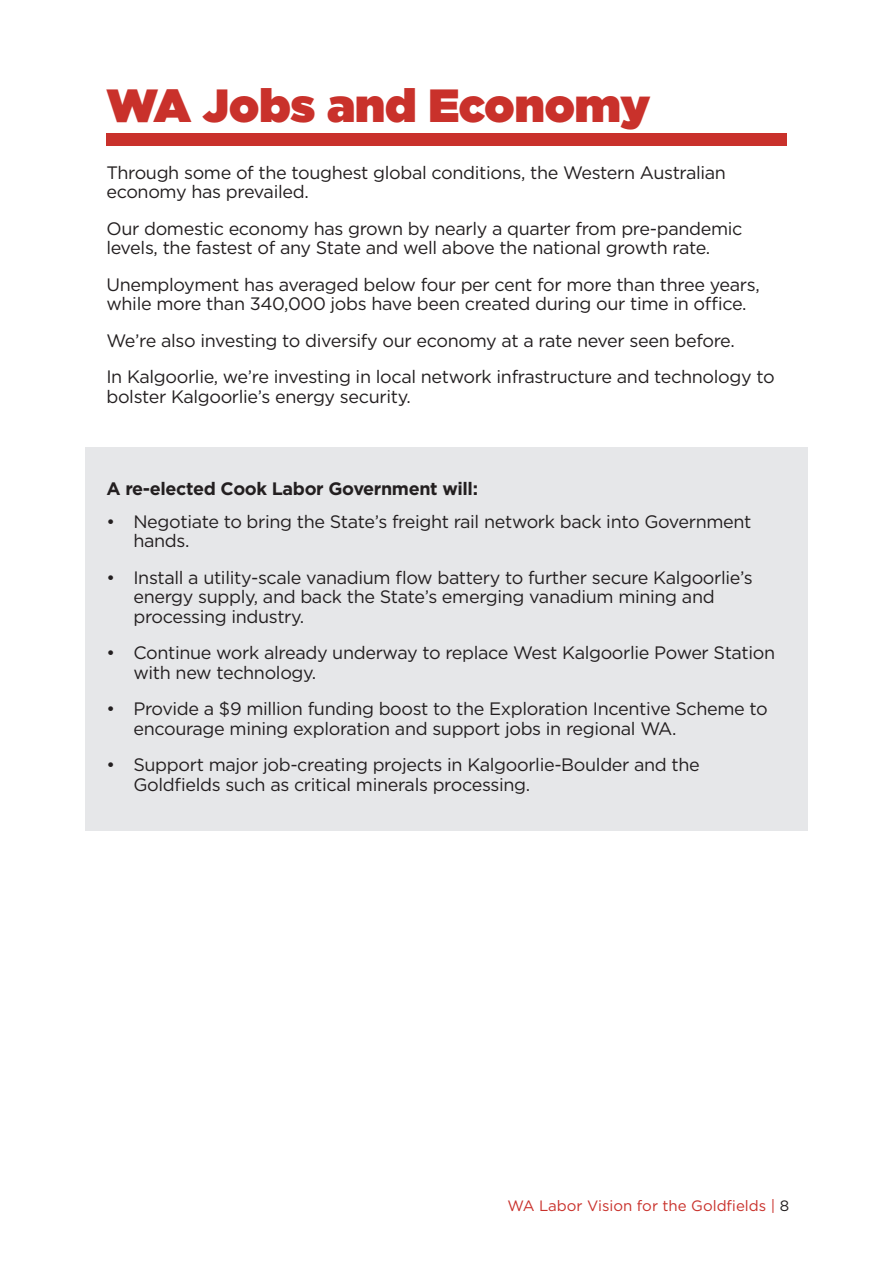
<style>
.page{position:relative;width:893px;height:1263px;background:#fff}
.page>*{position:absolute;margin:0;border:0;box-sizing:border-box;transform-origin:0 0}
.t1{font:900 46.5px "Gotham";color:#c9312b}
.t2{font:18px/19.5px "Gotham";letter-spacing:-.02em;color:#231f20}
.t3{font:700 18px "Gotham";letter-spacing:-.02em;color:#231f20}
.t4{font:15px "Gotham";color:#c9312b}
.s1{color:#231f20}
</style>
<div class="page">
<div style="left:85px;top:447px;width:723px;height:383px;background:#e6e7e9"></div>
<div style="left:106px;top:134px;width:681px;height:12px;background:#c9312b"></div>
<h1 class="t1" style="left:106px;top:72px;width:546px">WA Jobs and Economy</h1>
<p class="t2" style="left:106px;top:162px;width:621px">Through some of the toughest global conditions, the Western Australian economy has prevailed.</p>
<p class="t2" style="left:106px;top:218px;width:637px">Our domestic economy has grown by nearly a quarter from pre-pandemic levels, the fastest of any State and well above the national growth rate.</p>
<p class="t2" style="left:106px;top:274px;width:655px">Unemployment has averaged below four per cent for more than three years, while more than 340,000 jobs have been created during our time in office.</p>
<p class="t2" style="left:106px;top:322px;width:670px;line-height:36.5px">We’re also investing to diversify our economy at a rate never seen before.<br>In Kalgoorlie, we’re investing in local network infrastructure and technology to</p>
<p class="t2" style="left:106px;top:386px;width:306px">bolster Kalgoorlie’s energy security.</p>
<p class="t3" style="left:106px;top:477px;width:373px">A re-elected Cook Labor Government will:</p>
<p class="t2" style="left:133px;top:511px;width:620px;text-indent:-27px">• Negotiate to bring the State’s freight rail network back into Government hands.</p>
<p class="t2" style="left:133px;top:567px;width:621px;text-indent:-27px">• Install a utility-scale vanadium flow battery to further secure Kalgoorlie’s energy supply, and back the State’s emerging vanadium mining and processing industry.</p>
<p class="t2" style="left:133px;top:642px;width:643px;text-indent:-27px">• Continue work already underway to replace West Kalgoorlie Power Station with new technology.</p>
<p class="t2" style="left:133px;top:698px;width:636px;text-indent:-27px">• Provide a $9 million funding boost to the Exploration Incentive Scheme to encourage mining exploration and support jobs in regional WA.</p>
<p class="t2" style="left:133px;top:754px;width:568px;text-indent:-27px">• Support major job-creating projects in Kalgoorlie-Boulder and the<br>Goldfields such as critical minerals processing.</p>
<p class="t4" style="left:507px;top:1196px;width:283px">WA Labor Vision for the Goldfields | <span class="s1">8</span></p>
</div>
